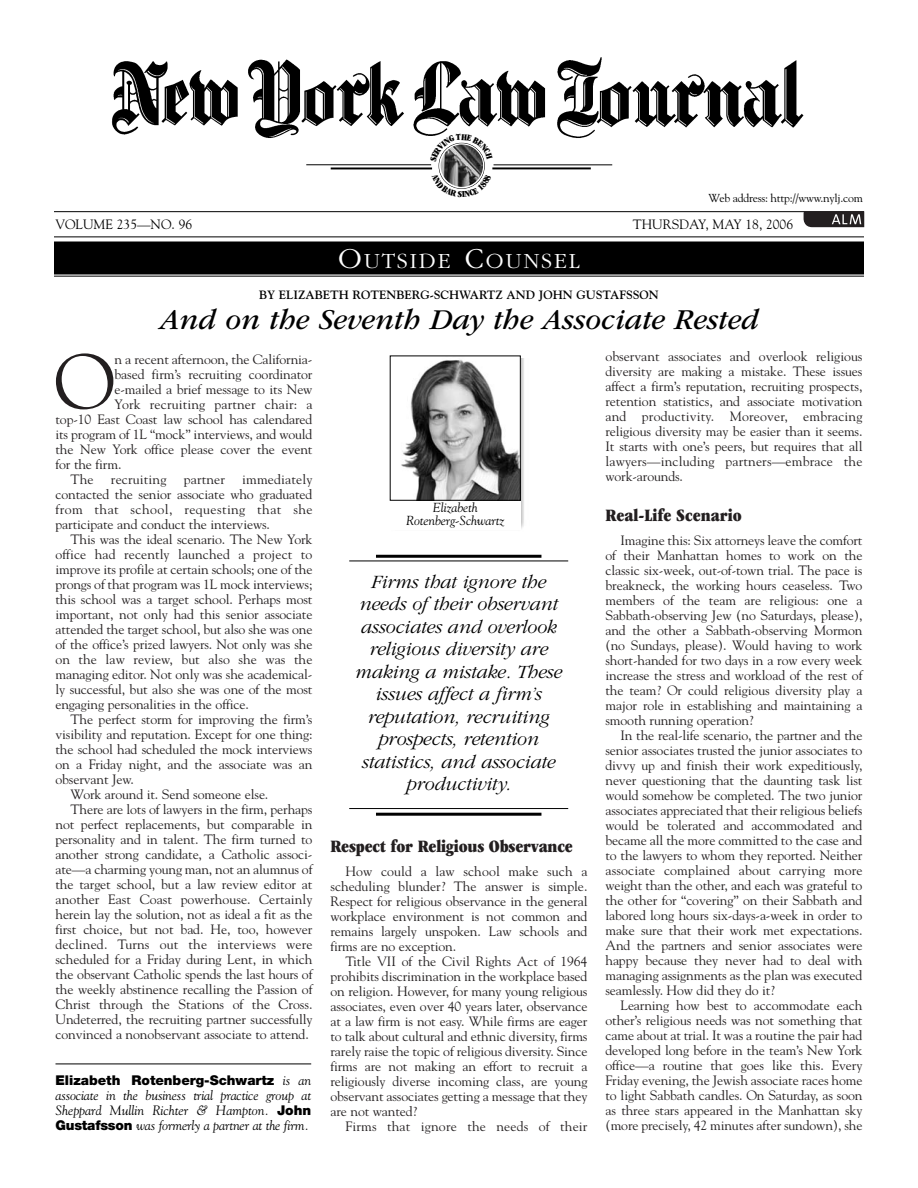
<style>
.page{position:relative;width:918px;height:1188px;background:#fff}
.page>*{position:absolute;margin:0;border:0;box-sizing:border-box;transform-origin:0 0}
.t1{font:77.4px "Goudy";color:#231f20}
.t2{font:30px "ITC Garamond MM It 405 625";color:#000}
.t3{font:22.5px "ITC Garamond MM 300 625";letter-spacing:.08em;color:#fff}
.t4{font:19.5px/22.5px "ITC Garamond MM It 300 625";letter-spacing:-.01em;color:#000;text-align:center}
.t5{font:18px "ITC Garamond MM 775 400";letter-spacing:-.01em;color:#231f20}
.t6{font:13.5px/15px "Goudy";letter-spacing:-.01em;color:#231f20;text-align:justify}
.t7{font:italic 13.5px/15px "Goudy";letter-spacing:-.01em;color:#000;text-align:justify}
.t8{font:13.5px "Goudy";letter-spacing:.01em;color:#231f20}
.t9{font:13.5px "Goudy";color:#000}
.t10{font:900 13.5px "Helvetica Neue";color:#000}
.t11{font:italic 13.05px/13px "Goudy";letter-spacing:-.01em;color:#000;text-align:center}
.t12{font:700 12px "Goudy";color:#000}
.t13{font:11.55px "Goudy";letter-spacing:-.02em;color:#000}
.s1{font-size:30px}
.s2{font-family:"Goudy";font-weight:400;font-style:italic}
.s3{font-family:"Helvetica Neue";font-weight:900;font-style:normal}
</style>
<div class="page">
<img style="left:112px;top:57px;width:692px;height:81px">
<hr style="left:331px;top:168px;width:101px;height:1px;background:#000">
<hr style="left:306px;top:165px;width:125px;height:1px;background:#000">
<hr style="left:494px;top:165px;width:118px;height:1px;background:#000">
<hr style="left:492px;top:167px;width:99px;height:2px;background:#000">
<img style="left:441px;top:145px;width:42px;height:42px;border-radius:50%">
<hr style="left:54px;top:211px;width:810px;height:1px;background:#000">
<hr style="left:54px;top:237px;width:810px;height:1px;background:#000">
<svg style="left:804px;top:212px;width:60px;height:15px"></svg>
<div style="left:54px;top:242px;width:810px;height:32px;background:#000"></div>
<hr style="left:54px;top:276px;width:810px;height:1px;background:#000">
<img style="left:391px;top:359px;width:133px;height:170px">
<img style="left:392px;top:359px;width:127px;height:139px">
<div style="left:390px;top:356px;width:131px;height:144px;border:1px solid #000"></div>
<div style="left:390px;top:501px;width:131px;height:28px;background:#fff"></div>
<hr style="left:376px;top:555px;width:165px;height:3px;background:#000">
<hr style="left:349px;top:561px;width:219px;height:1px;background:#000">
<hr style="left:349px;top:808px;width:219px;height:1px;background:#000">
<hr style="left:376px;top:813px;width:165px;height:3px;background:#000">
<hr style="left:56px;top:1064px;width:255px;height:1px;background:#000">
<svg style="left:430px;top:134px;width:63px;height:28px"></svg>
<svg style="left:439px;top:173px;width:45px;height:16px"></svg>
<p class="t13" style="left:709px;top:193px;width:156px">Web address: http://www.nylj.com</p>
<p class="t9" style="left:56px;top:219px;width:138px">VOLUME 235—NO. 96</p>
<p class="t9" style="left:633px;top:219px;width:162px">THURSDAY, MAY 18, 2006</p>
<h3 class="t3" style="left:338px;top:252px;width:243px"><span class="s1">O</span>UTSIDE <span class="s1">C</span>OUNSEL</h3>
<p class="t12" style="left:259px;top:290px;width:401px">BY ELIZABETH ROTENBERG-SCHWARTZ AND JOHN GUSTAFSSON</p>
<h2 class="t2" style="left:159px;top:308px;width:601px">And on the Seventh Day the Associate Rested</h2>
<h1 class="t1" style="left:54px;top:351px;width:63px">O</h1>
<p class="t6" style="left:115px;top:352px;width:199px">n a recent afternoon, the California-</p>
<p class="t6" style="left:115px;top:367px;width:199px">based firm’s recruiting coordinator</p>
<p class="t6" style="left:115px;top:382px;width:199px">e-mailed a brief message to its New</p>
<p class="t8" style="left:115px;top:399px;width:199px">York recruiting partner chair: a</p>
<p class="t6" style="left:56px;top:412px;width:259px">top-10 East Coast law school has calendared</p>
<p class="t6" style="left:56px;top:427px;width:258px">its program of 1L “mock” interviews, and would</p>
<p class="t6" style="left:56px;top:442px;width:258px">the New York office please cover the event</p>
<p class="t6" style="left:56px;top:457px;width:67px">for the firm.</p>
<p class="t6" style="left:70px;top:472px;width:25px">The</p>
<p class="t8" style="left:111px;top:474px;width:57px">recruiting</p>
<p class="t8" style="left:184px;top:474px;width:43px">partner</p>
<p class="t6" style="left:56px;top:472px;width:259px;text-indent:187px">immediately contacted the senior associate who graduated from that school, requesting that she participate and conduct the interviews.</p>
<p class="t6" style="left:56px;top:532px;width:259px;text-indent:15px">This was the ideal scenario. The New York office had recently launched a project to improve its profile at certain schools; one of the prongs of that program was 1L mock interviews; this school was a target school. Perhaps most important, not only had this senior associate attended the target school, but also she was one of the office’s prized lawyers. Not only was she on the law review, but also she was the managing editor. Not only was she academical&shy;ly successful, but also she was one of the most engaging personalities in the office.</p>
<p class="t6" style="left:70px;top:712px;width:244px">The perfect storm for improving the firm’s</p>
<p class="t6" style="left:56px;top:727px;width:258px">visibility and reputation. Except for one thing:</p>
<p class="t6" style="left:56px;top:742px;width:258px">the school had scheduled the mock interviews</p>
<p class="t6" style="left:56px;top:757px;width:258px">on a Friday night, and the associate was an</p>
<p class="t6" style="left:56px;top:772px;width:80px">observant Jew.</p>
<p class="t6" style="left:70px;top:787px;width:199px">Work around it. Send someone else.</p>
<p class="t6" style="left:70px;top:802px;width:244px">There are lots of lawyers in the firm, perhaps</p>
<p class="t6" style="left:56px;top:817px;width:259px">not perfect replacements, but comparable in</p>
<p class="t6" style="left:56px;top:832px;width:259px">personality and in talent. The firm turned to</p>
<p class="t6" style="left:56px;top:847px;width:259px">another strong candidate, a Catholic associ-</p>
<p class="t6" style="left:56px;top:862px;width:258px">ate—a charming young man, not an alumnus of</p>
<p class="t6" style="left:56px;top:877px;width:259px">the target school, but a law review editor at</p>
<p class="t6" style="left:56px;top:892px;width:259px">another East Coast powerhouse. Certainly</p>
<p class="t6" style="left:56px;top:907px;width:259px">herein lay the solution, not as ideal a fit as the</p>
<p class="t6" style="left:56px;top:922px;width:258px">first choice, but not bad. He, too, however</p>
<p class="t8" style="left:56px;top:939px;width:259px">declined. Turns out the interviews were</p>
<p class="t6" style="left:56px;top:952px;width:258px">scheduled for a Friday during Lent, in which</p>
<p class="t6" style="left:56px;top:967px;width:258px">the observant Catholic spends the last hours of</p>
<p class="t6" style="left:56px;top:982px;width:259px">the weekly abstinence recalling the Passion of</p>
<p class="t6" style="left:56px;top:997px;width:258px">Christ through the Stations of the Cross.</p>
<p class="t6" style="left:56px;top:1012px;width:259px">Undeterred, the recruiting partner successfully</p>
<p class="t6" style="left:56px;top:1027px;width:255px">convinced a nonobservant associate to attend.</p>
<p class="t10" style="left:56px;top:1076px;width:257px">Elizabeth Rotenberg-Schwartz <span class="s2">is an</span></p>
<p class="t7" style="left:56px;top:1089px;width:257px">associate in the business trial practice group at Sheppard Mullin Richter &amp; Hampton. <span class="s3">John Gustafsson</span> was formerly a partner at the firm.</p>
<p class="t11" style="left:406px;top:502px;width:100px">Elizabeth<br>Rotenberg-Schwartz</p>
<h3 class="t4" style="left:355px;top:572px;width:208px">Firms that ignore the needs of their observant associates and overlook religious diversity are making a mistake. These issues affect a firm’s reputation, recruiting prospects, retention statistics, and associate productivity.</h3>
<h3 class="t5" style="left:330px;top:839px;width:244px">Respect for Religious Observance</h3>
<p class="t6" style="left:331px;top:865px;width:259px;text-indent:15px">How could a law school make such a scheduling blunder? The answer is simple.<br>Respect for religious observance in the general workplace environment is not common and remains largely unspoken. Law schools and firms are no exception.</p>
<p class="t6" style="left:331px;top:955px;width:259px;text-indent:15px">Title VII of the Civil Rights Act of 1964 prohibits discrimination in the workplace based on religion. However, for many young religious associates, even over 40 years later, observance at a law firm is not easy. While firms are eager to talk about cultural and ethnic diversity, firms rarely raise the topic of religious diversity. Since firms are not making an effort to recruit a religiously diverse incoming class, are young observant associates getting a message that they are not wanted?</p>
<p class="t8" style="left:345px;top:1121px;width:244px">Firms that ignore the needs of their</p>
<p class="t6" style="left:605px;top:350px;width:259px">observant associates and overlook religious diversity are making a mistake. These issues affect a firm’s reputation, recruiting prospects, retention statistics, and associate motivation and productivity. Moreover, embracing religious diversity may be easier than it seems.<br>It starts with one’s peers, but requires that all lawyers—including partners—embrace the work-arounds.</p>
<h3 class="t5" style="left:606px;top:509px;width:138px">Real-Life Scenario</h3>
<p class="t6" style="left:606px;top:534px;width:259px;text-indent:15px">Imagine this: Six attorneys leave the comfort of their Manhattan homes to work on the classic six-week, out-of-town trial. The pace is breakneck, the working hours ceaseless. Two members of the team are religious: one a Sabbath-observing Jew (no Saturdays, please), and the other a Sabbath-observing Mormon (no Sundays, please). Would having to work short-handed for two days in a row every week increase the stress and workload of the rest of the team? Or could religious diversity play a major role in establishing and maintaining a smooth running operation?</p>
<p class="t6" style="left:606px;top:729px;width:259px;text-indent:15px">In the real-life scenario, the partner and the senior associates trusted the junior associates to divvy up and finish their work expeditiously, never questioning that the daunting task list would somehow be completed. The two junior associates appreciated that their religious beliefs would be tolerated and accommodated and became all the more committed to the case and to the lawyers to whom they reported. Neither associate complained about carrying more weight than the other, and each was grateful to the other for “covering” on their Sabbath and labored long hours six-days-a-week in order to make sure that their work met expectations.<br>And the partners and senior associates were happy because they never had to deal with managing assignments as the plan was executed seamlessly. How did they do it?</p>
<p class="t6" style="left:606px;top:999px;width:259px;text-indent:15px">Learning how best to accommodate each other’s religious needs was not something that came about at trial. It was a routine the pair had developed long before in the team’s New York office—a routine that goes like this. Every Friday evening, the Jewish associate races home to light Sabbath candles. On Saturday, as soon as three stars appeared in the Manhattan sky (more precisely, 42 minutes after sundown), she</p>
</div>
